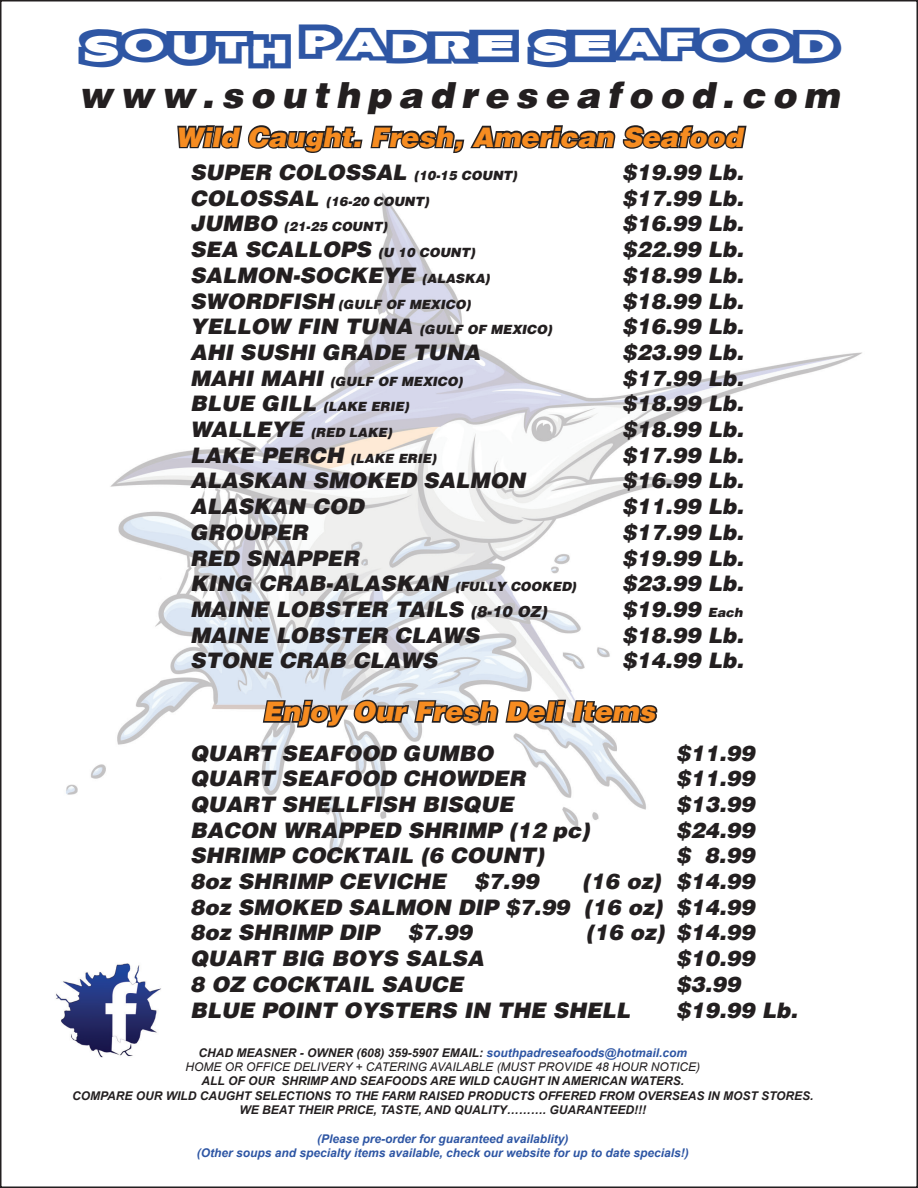
<style>
.page{position:relative;width:918px;height:1188px;background:#fff}
.page>*{position:absolute;margin:0;border:0;box-sizing:border-box;transform-origin:0 0}
.t1{font:48px "Oreosoutline";color:#2e56a4}
.t2{font:36px "Airbus Special";letter-spacing:.2em;color:#231f20}
.t3{font:27px "Airbus Special";color:#f68c21}
.t4{font:21.45px/25.7px "Airbus Special";color:#231f20;text-align:justify}
.t5{font:12.75px "Airbus Special";color:#231f20}
.t6{font:italic 700 12px/14.4px "Arial";color:#231f20;text-align:center}
.t7{font:italic 12px/14.4px "Arial";color:#231f20;text-align:center}
.t8{font:italic 700 12px/14.4px "Arial";color:#2e56a4;text-align:center}
.s1{font-size:12.75px}
.s2{font-size:21.45px}
.s3{font-size:15.3px}
.s4{font-weight:700}
.s5{font-weight:700;color:#2e56a4}
</style>
<div class="page">
<img style="left:56px;top:192px;width:806px;height:866px">
<svg style="left:177px;top:125px;width:570px;height:28px"></svg>
<svg style="left:261px;top:698px;width:398px;height:59px"></svg>
<h1 class="t1" style="left:81px;top:19px;width:758px">SOUTH PADRE SEAFOOD</h1>
<h2 class="t2" style="left:78px;top:74px;width:763px">www.southpadreseafood.com</h2>
<p class="t3" style="left:175px;top:122px;width:569px">Wild Caught. Fresh, American Seafood</p>
<p class="t4" style="left:190px;top:160px;width:329px">SUPER COLOSSAL <span class="s1">(10-15 COUNT)</span></p>
<p class="t4" style="left:622px;top:160px;width:123px">$19.99 Lb.</p>
<p class="t5" style="left:190px;top:194px;width:241px"><span class="s2">COLOSSAL</span> (16-20 COUNT)</p>
<p class="t4" style="left:622px;top:186px;width:123px">$17.99 Lb.</p>
<p class="t5" style="left:190px;top:220px;width:199px"><span class="s2">JUMBO</span> (21-25 COUNT)</p>
<p class="t4" style="left:622px;top:211px;width:123px">$16.99 Lb.</p>
<p class="t4" style="left:190px;top:237px;width:286px">SEA SCALLOPS <span class="s1">(U 10 COUNT)</span></p>
<p class="t4" style="left:622px;top:237px;width:123px">$22.99 Lb.</p>
<p class="t4" style="left:190px;top:263px;width:301px">SALMON-SOCKEYE <span class="s1">(ALASKA)</span></p>
<p class="t4" style="left:622px;top:263px;width:123px">$18.99 Lb.</p>
<p class="t5" style="left:190px;top:297px;width:282px"><span class="s2">SWORDFISH</span> (GULF OF MEXICO)</p>
<p class="t4" style="left:622px;top:288px;width:123px">$18.99 Lb.</p>
<p class="t5" style="left:190px;top:322px;width:363px"><span class="s2">YELLOW FIN TUNA</span> (GULF OF MEXICO)</p>
<p class="t4" style="left:622px;top:314px;width:123px">$16.99 Lb.</p>
<p class="t4" style="left:190px;top:340px;width:292px">AHI SUSHI GRADE TUNA</p>
<p class="t4" style="left:622px;top:340px;width:123px">$23.99 Lb.</p>
<p class="t5" style="left:190px;top:374px;width:274px"><span class="s2">MAHI MAHI</span> (GULF OF MEXICO)</p>
<p class="t4" style="left:622px;top:365px;width:123px">$17.99 Lb.</p>
<p class="t5" style="left:190px;top:400px;width:220px"><span class="s2">BLUE GILL</span> (LAKE ERIE)</p>
<p class="t4" style="left:622px;top:391px;width:123px">$18.99 Lb.</p>
<p class="t5" style="left:190px;top:425px;width:204px"><span class="s2">WALLEYE</span> (RED LAKE)</p>
<p class="t4" style="left:622px;top:417px;width:123px">$18.99 Lb.</p>
<p class="t5" style="left:190px;top:451px;width:248px"><span class="s2">LAKE PERCH</span> (LAKE ERIE)</p>
<p class="t4" style="left:622px;top:443px;width:123px">$17.99 Lb.</p>
<p class="t4" style="left:190px;top:468px;width:337px">ALASKAN SMOKED SALMON</p>
<p class="t4" style="left:622px;top:468px;width:123px">$16.99 Lb.</p>
<p class="t4" style="left:190px;top:494px;width:175px">ALASKAN COD</p>
<p class="t4" style="left:622px;top:494px;width:123px">$11.99 Lb.</p>
<p class="t4" style="left:190px;top:520px;width:119px">GROUPER</p>
<p class="t4" style="left:622px;top:520px;width:123px">$17.99 Lb.</p>
<p class="t4" style="left:190px;top:545px;width:170px">RED SNAPPER</p>
<p class="t4" style="left:622px;top:545px;width:123px">$19.99 Lb.</p>
<p class="t4" style="left:190px;top:571px;width:388px">KING CRAB-ALASKAN <span class="s1">(FULLY COOKED)</span></p>
<p class="t4" style="left:622px;top:571px;width:123px">$23.99 Lb.</p>
<p class="t4" style="left:190px;top:597px;width:358px">MAINE LOBSTER TAILS <span class="s3">(8-10 OZ)</span></p>
<p class="t4" style="left:622px;top:597px;width:122px">$19.99 <span class="s1">Each</span></p>
<p class="t4" style="left:190px;top:622px;width:291px">MAINE LOBSTER CLAWS</p>
<p class="t4" style="left:622px;top:622px;width:123px">$18.99 Lb.</p>
<p class="t4" style="left:190px;top:648px;width:249px">STONE CRAB CLAWS</p>
<p class="t4" style="left:622px;top:648px;width:123px">$14.99 Lb.</p>
<p class="t3" style="left:263px;top:696px;width:394px">Enjoy Our Fresh Deli Items</p>
<p class="t4" style="left:190px;top:740px;width:305px">QUART SEAFOOD GUMBO</p>
<p class="t4" style="left:676px;top:740px;width:80px">$11.99</p>
<p class="t4" style="left:190px;top:766px;width:337px">QUART SEAFOOD CHOWDER</p>
<p class="t4" style="left:676px;top:766px;width:80px">$11.99</p>
<p class="t4" style="left:190px;top:792px;width:325px">QUART SHELLFISH BISQUE</p>
<p class="t4" style="left:676px;top:792px;width:80px">$13.99</p>
<p class="t4" style="left:190px;top:817px;width:401px">BACON WRAPPED SHRIMP (12 pc)</p>
<p class="t4" style="left:676px;top:817px;width:80px">$24.99</p>
<p class="t4" style="left:190px;top:843px;width:355px">SHRIMP COCKTAIL (6 COUNT)</p>
<p class="t4" style="left:676px;top:843px;width:80px">$ 8.99</p>
<p class="t4" style="left:190px;top:869px;width:257px">8oz SHRIMP CEVICHE</p>
<p class="t4" style="left:474px;top:869px;width:66px">$7.99</p>
<p class="t4" style="left:190px;top:869px;width:566px;text-indent:392px">(16 oz) $14.99<br>8oz SMOKED SALMON DIP $7.99 (16 oz) $14.99<br>8oz SHRIMP DIP</p>
<p class="t4" style="left:408px;top:920px;width:66px">$7.99</p>
<p class="t4" style="left:586px;top:920px;width:170px">(16 oz) $14.99</p>
<p class="t4" style="left:190px;top:946px;width:295px">QUART BIG BOYS SALSA</p>
<p class="t4" style="left:676px;top:946px;width:80px">$10.99</p>
<p class="t4" style="left:190px;top:972px;width:275px">8 OZ COCKTAIL SAUCE</p>
<p class="t4" style="left:676px;top:972px;width:66px">$3.99</p>
<p class="t4" style="left:190px;top:997px;width:442px">BLUE POINT OYSTERS IN THE SHELL</p>
<p class="t4" style="left:676px;top:997px;width:123px">$19.99 Lb.</p>
<p class="t7" style="left:186px;top:1045px;width:516px"><span class="s4">CHAD MEASNER - OWNER (608) 359-5907 EMAIL:</span> <span class="s5">southpadreseafoods@hotmail.com<br></span>HOME OR OFFICE DELIVERY + CATERING AVAILABLE (MUST PROVIDE 48 HOUR NOTICE)</p>
<p class="t6" style="left:72px;top:1074px;width:743px">ALL OF OUR SHRIMP AND SEAFOODS ARE WILD CAUGHT IN AMERICAN WATERS.<br>COMPARE OUR WILD CAUGHT SELECTIONS TO THE FARM RAISED PRODUCTS OFFERED FROM OVERSEAS IN MOST STORES.<br>WE BEAT THEIR PRICE, TASTE, AND QUALITY………. GUARANTEED!!!</p>
<p class="t8" style="left:197px;top:1132px;width:494px">(Please pre-order for guaranteed availablity)<br>(Other soups and specialty items available, check our website for up to date specials!)</p>
</div>
